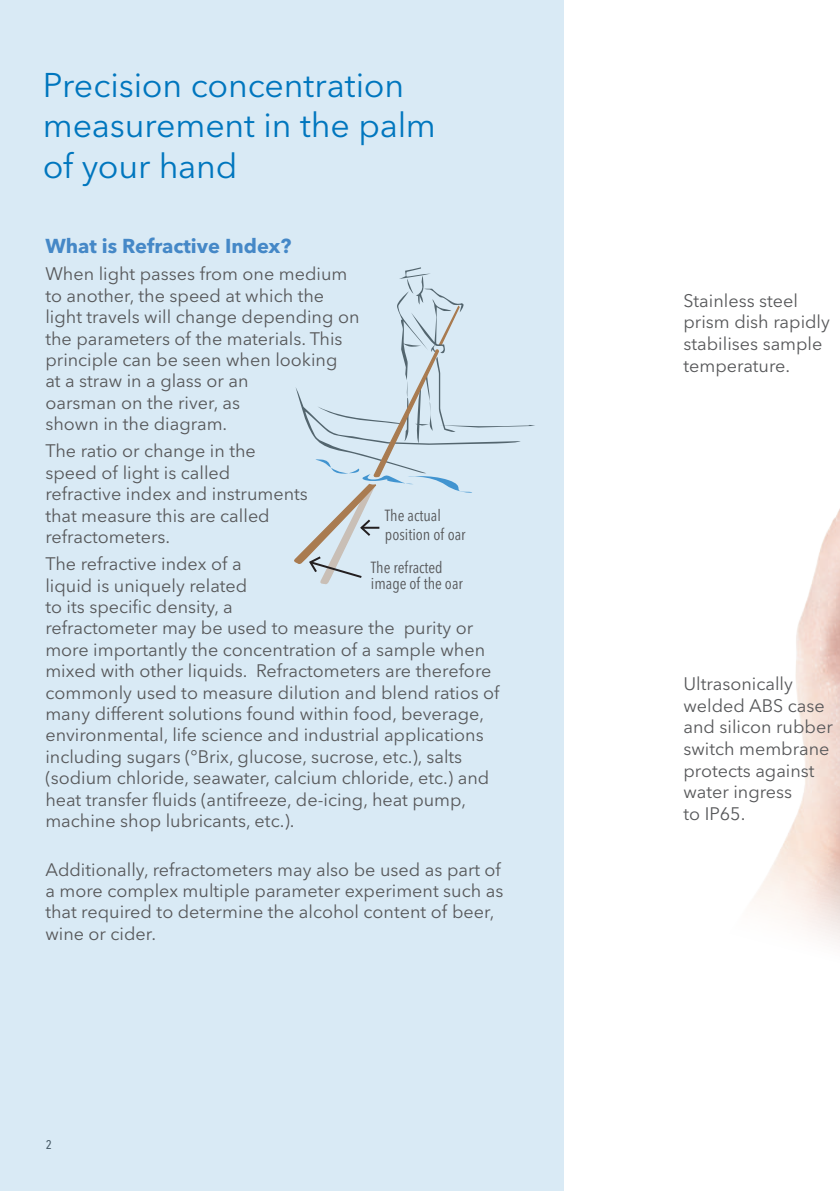
<style>
.page{position:relative;width:840px;height:1191px;background:#fff}
.page>*{position:absolute;margin:0;border:0;box-sizing:border-box;transform-origin:0 0}
.t1{font:34px/40.8px "Avenir Next LT Pro";letter-spacing:-.005em;color:#0076be}
.t2{font:700 20px "Avenir Next LT Pro";color:#4588c7}
.t3{font:18px/21.4px "Avenir Next LT Pro";color:#57585a}
.t4{font:condensed 16px/16px "Avenir Next LT Pro";color:#57585a}
</style>
<div class="page">
<div style="left:0;top:0;width:563px;height:1191px;background:#d9eaf5"></div>
<svg style="left:294px;top:267px;width:241px;height:318px"></svg>
<img style="left:753px;top:510px;width:86px;height:433px">
<h1 class="t1" style="left:43px;top:64px;width:394px">Precision concentration measurement in the palm of your hand</h1>
<p class="t2" style="left:45px;top:234px;width:247px">What is Refractive Index?</p>
<p class="t3" style="left:45px;top:263px;width:315px">When light passes from one medium to another, the speed at which the light travels will change depending on the parameters of the materials. This principle can be seen when looking<br>at a straw in a glass or an<br>oarsman on the river, as<br>shown in the diagram.</p>
<p class="t3" style="left:45px;top:440px;width:264px">The ratio or change in the speed of light is called refractive index and instruments that measure this are called refractometers.</p>
<p class="t3" style="left:45px;top:553px;width:455px">The refractive index of a<br>liquid is uniquely related<br>to its specific density, a<br>refractometer may be used to measure the purity or more importantly the concentration of a sample when mixed with other liquids. Refractometers are therefore commonly used to measure dilution and blend ratios of many different solutions found within food, beverage, environmental, life science and industrial applications including sugars (°Brix, glucose, sucrose, etc.), salts (sodium chloride, seawater, calcium chloride, etc.) and heat transfer fluids (antifreeze, de-icing, heat pump, machine shop lubricants, etc.).</p>
<p class="t3" style="left:45px;top:858px;width:459px">Additionally, refractometers may also be used as part of a more complex multiple parameter experiment such as that required to determine the alcohol content of beer, wine or cider.</p>
<p class="t4" style="left:384px;top:506px;width:82px;line-height:19.2px">The actual position of oar</p>
<p class="t4" style="left:371px;top:559px;width:93px">The refracted image of the oar</p>
<p class="t4" style="left:45px;top:1135px;width:8px">2</p>
<p class="t3" style="left:683px;top:290px;width:148px">Stainless steel prism dish rapidly stabilises sample temperature.</p>
<p class="t3" style="left:683px;top:673px;width:151px">Ultrasonically welded ABS case and silicon rubber switch membrane protects against water ingress<br>to IP65.</p>
</div>
